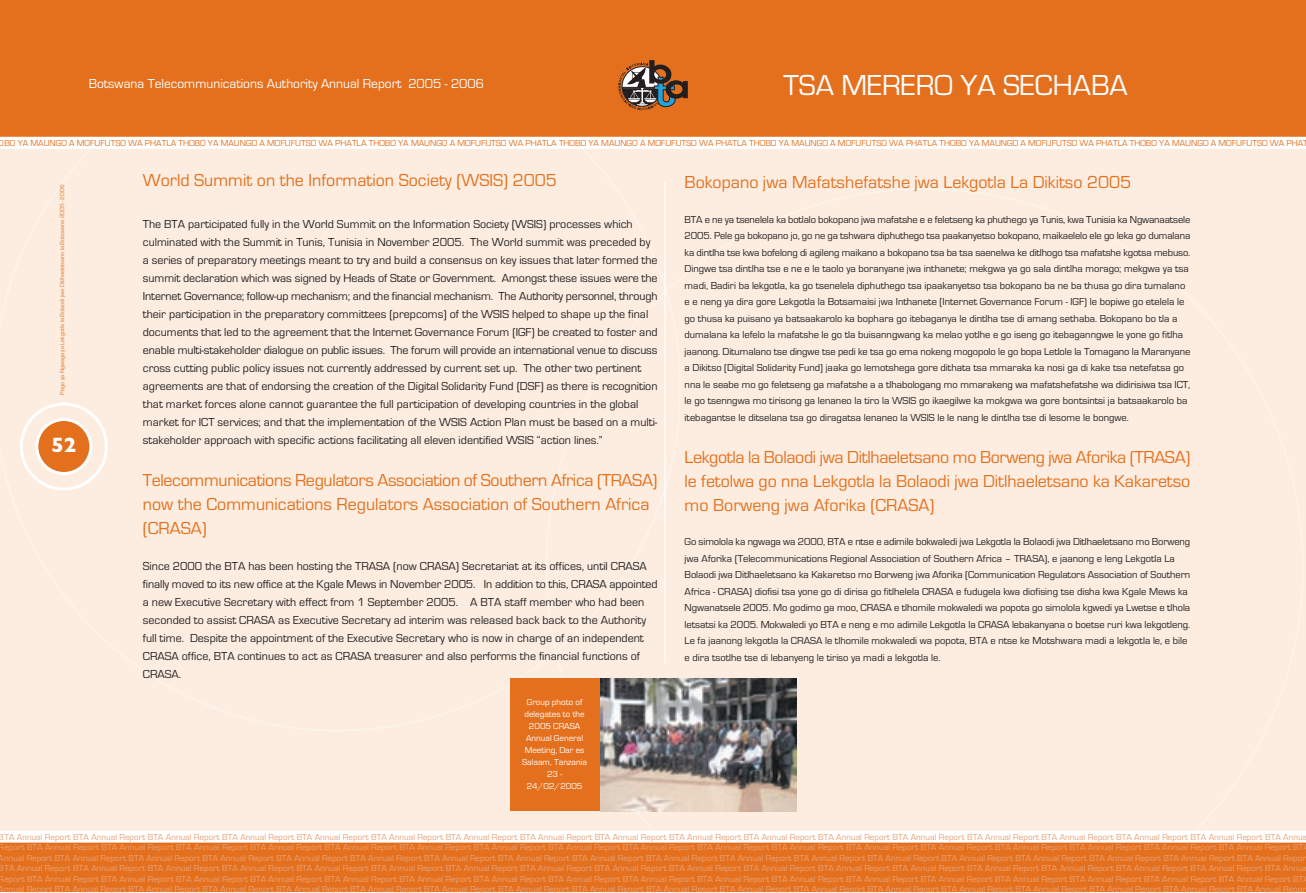
<style>
.page{position:relative;width:1306px;height:893px;background:#fff}
.page>*{position:absolute;margin:0;border:0;box-sizing:border-box;transform-origin:0 0}
.t1{font:30px "Eurostile";color:#fff}
.t2{font:700 21px "Gill Sans";color:#fff}
.t3{font:18px/24px "Eurostile";color:#e4701e}
.t4{font:13.5px "Eurostile";color:#fff}
.t5{font:12px/18px "Eurostile";color:#231f20}
.t6{font:10.5px/16.5px "Eurostile";color:#231f20}
.t7{font:9px/10.5px "Eurostile";color:#e8a278}
.t8{font:9px "Eurostile";color:#e4701e}
.t9{font:9px/12px "Eurostile";color:#fff;text-align:center}
.t10{font:6px "Eurostile";color:#e4701e}
</style>
<div class="page">
<div style="left:0;top:149px;width:1304px;height:744px;background:#fcede0"></div>
<div style="left:0;top:0;width:1305px;height:137px;background:#e4701e"></div>
<svg style="left:618px;top:60px;width:69px;height:50px"></svg>
<div style="left:0;top:831px;width:1305px;height:60px;background:#e4701e"></div>
<div style="left:0;top:831px;width:1305px;height:12px;background:#fff"></div>
<hr style="left:664px;top:181px;width:2px;height:482px;background:#fff">
<div style="left:509px;top:678px;width:287px;height:133px;background:#e4701e"></div>
<img style="left:601px;top:678px;width:195px;height:133px">
<div style="left:20px;top:402px;width:88px;height:88px;border:3px solid #fff;border-radius:50%"></div>
<div style="left:35px;top:418px;width:57px;height:57px;background:#e4701e;border:3px solid #fff;border-radius:50%"></div>
<p class="t4" style="left:89px;top:79px;width:397px">Botswana Telecommunications Authority Annual Report 2005 - 2006</p>
<h1 class="t1" style="left:783px;top:75px;width:346px">TSA MERERO YA SECHABA</h1>
<p class="t8" style="left:-1px;top:140px;width:1310px">OBO YA MAUNGO A MOFUFUTSO WA PHATLA THOBO YA MAUNGO A MOFUFUTSO WA PHATLA THOBO YA MAUNGO A MOFUFUTSO WA PHATLA THOBO YA MAUNGO A MOFUFUTSO WA PHATLA THOBO YA MAUNGO A MOFUFUTSO WA PHATLA THOBO YA MAUNGO A MOFUFUTSO WA PHATLA THOBO YA MAUNGO A MOFUFUTSO WA PHAT</p>
<p class="t10" style="left:60px;top:394px;width:211px;rotate:-90deg">Pego ya Ngwaga ya Lekgotla la Bolaodi jwa Ditlhaeletsano la Botswana 2005 - 2006</p>
<h2 class="t2" style="left:51px;top:438px;width:26px">52</h2>
<h3 class="t3" style="left:143px;top:170px;width:415px">World Summit on the Information Society (WSIS) 2005</h3>
<p class="t5" style="left:143px;top:217px;width:516px">The BTA participated fully in the World Summit on the Information Society (WSIS) processes which culminated with the Summit in Tunis, Tunisia in November 2005. The World summit was preceded by a series of preparatory meetings meant to try and build a consensus on key issues that later formed the summit declaration which was signed by Heads of State or Government. Amongst these issues were the Internet Governance; follow-up mechanism; and the financial mechanism. The Authority personnel, through their participation in the preparatory committees (prepcoms) of the WSIS helped to shape up the final documents that led to the agreement that the Internet Governance Forum (IGF) be created to foster and enable multi-stakeholder dialogue on public issues. The forum will provide an international venue to discuss cross cutting public policy issues not currently addressed by current set up. The other two pertinent agreements are that of endorsing the creation of the Digital Solidarity Fund (DSF) as there is recognition that market forces alone cannot guarantee the full participation of developing countries in the global market for ICT services; and that the implementation of the WSIS Action Plan must be based on a multi&shy;stakeholder approach with specific actions facilitating all eleven identified WSIS “action lines.”</p>
<h3 class="t3" style="left:143px;top:470px;width:516px">Telecommunications Regulators Association of Southern Africa (TRASA) now the Communications Regulators Association of Southern Africa (CRASA)</h3>
<p class="t5" style="left:143px;top:559px;width:516px">Since 2000 the BTA has been hosting the TRASA (now CRASA) Secretariat at its offices, until CRASA finally moved to its new office at the Kgale Mews in November 2005. In addition to this, CRASA appointed a new Executive Secretary with effect from 1 September 2005. A BTA staff member who had been seconded to assist CRASA as Executive Secretary ad interim was released back back to the Authority full time. Despite the appointment of the Executive Secretary who is now in charge of an independent CRASA office, BTA continues to act as CRASA treasurer and also performs the financial functions of CRASA.</p>
<p class="t9" style="left:522px;top:697px;width:66px">Group photo of delegates to the<br>2005 CRASA<br>Annual General<br>Meeting, Dar es<br>Salaam, Tanzania<br>23 -<br>24/02/2005</p>
<h3 class="t3" style="left:684px;top:172px;width:448px">Bokopano jwa Mafatshefatshe jwa Lekgotla La Dikitso 2005</h3>
<p class="t6" style="left:684px;top:212px;width:507px">BTA e ne ya tsenelela ka botlalo bokopano jwa mafatshe e e feletseng ka phuthego ya Tunis, kwa Tunisia ka Ngwanaatsele 2005. Pele ga bokopano jo, go ne ga tshwara diphuthego tsa paakanyetso bokopano, maikaelelo ele go leka go dumalana ka dintlha tse kwa bofelong di agileng maikano a bokopano tsa ba tsa saenelwa ke ditlhogo tsa mafatshe kgotsa mebuso.<br>Dingwe tsa dintlha tse e ne e le taolo ya boranyane jwa inthanete; mekgwa ya go sala dintlha morago; mekgwa ya tsa madi, Badiri ba lekgotla, ka go tsenelela diphuthego tsa ipaakanyetso tsa bokopano ba ne ba thusa go dira tumalano e e neng ya dira gore Lekgotla la Botsamaisi jwa Inthanete (Internet Governance Forum - IGF) le bopiwe go etelela le go thusa ka puisano ya batsaakarolo ka bophara go itebaganya le dintlha tse di amang sethaba. Bokopano bo tla a dumalana ka lefelo la mafatshe le go tla buisanngwang ka melao yotlhe e go iseng go itebaganngwe le yone go fitlha jaanong. Ditumalano tse dingwe tse pedi ke tsa go ema nokeng mogopolo le go bopa Letlole la Tomagano la Maranyane a Dikitso (Digital Solidarity Fund) jaaka go lemotshega gore dithata tsa mmaraka ka nosi ga di kake tsa netefatsa go nna le seabe mo go feletseng ga mafatshe a a tlhabologang mo mmarakeng wa mafatshefatshe wa didirisiwa tsa ICT, le go tsenngwa mo tirisong ga lenaneo la tiro la WSIS go ikaegilwe ka mokgwa wa gore bontsintsi ja batsaakarolo ba itebagantse le ditselana tsa go diragatsa lenaneo la WSIS le le nang le dintlha tse di lesome le bongwe.</p>
<h3 class="t3" style="left:684px;top:447px;width:507px;text-align:justify">Lekgotla la Bolaodi jwa Ditlhaeletsano mo Borweng jwa Aforika (TRASA) le fetolwa go nna Lekgotla la Bolaodi jwa Ditlhaeletsano ka Kakaretso mo Borweng jwa Aforika (CRASA)</h3>
<p class="t6" style="left:684px;top:534px;width:507px">Go simolola ka ngwaga wa 2000, BTA e ntse e adimile bokwaledi jwa Lekgotla la Bolaodi jwa Ditlhaeletsano mo Borweng jwa Aforika (Telecommunications Regional Association of Southern Africa – TRASA), e jaanong e leng Lekgotla La Bolaodi jwa Ditlhaeletsano ka Kakaretso mo Borweng jwa Aforika (Communication Regulators Association of Southern Africa - CRASA) diofisi tsa yone go di dirisa go fitlhelela CRASA e fudugela kwa diofising tse disha kwa Kgale Mews ka Ngwanatsele 2005. Mo godimo ga moo, CRASA e tlhomile mokwaledi wa popota go simolola kgwedi ya Lwetse e tlhola letsatsi ka 2005. Mokwaledi yo BTA e neng e mo adimile Lekgotla la CRASA lebakanyana o boetse ruri kwa lekgotleng.<br>Le fa jaanong lekgotla la CRASA le tlhomile mokwaledi wa popota, BTA e ntse ke Motshwara madi a lekgotla le, e bile e dira tsotlhe tse di lebanyeng le tiriso ya madi a lekgotla le.</p>
<p class="t7" style="left:-1px;top:832px;width:1309px">BTA Annual Report BTA Annual Report BTA Annual Report BTA Annual Report BTA Annual Report BTA Annual Report BTA Annual Report BTA Annual Report BTA Annual Report BTA Annual Report BTA Annual Report BTA Annual Report BTA Annual Report BTA Annual Report BTA Annual Report BTA Annual Report BTA Annual Report BTA Annua Report BTA Annual Report BTA Annual Report BTA Annual Report BTA Annual Report BTA Annual Report BTA Annual Report BTA Annual Report BTA Annual Report BTA Annual Report BTA Annual Report BTA Annual Report BTA Annual Report BTA Annual Report BTA Annual Report BTA Annual Report BTA Annual Report BTA Annual Report BT Annual Report BTA Annual Report BTA Annual Report BTA Annual Report BTA Annual Report BTA Annual Report BTA Annual Report BTA Annual Report BTA Annual Report BTA Annual Report BTA Annual Report BTA Annual Report BTA Annual Report BTA Annual Report BTA Annual Report BTA Annual Report BTA Annual Report BTA Annual Repor BTA Annual Report BTA Annual Report BTA Annual Report BTA Annual Report BTA Annual Report BTA Annual Report BTA Annual Report BTA Annual Report BTA Annual Report BTA Annual Report BTA Annual Report BTA Annual Report BTA Annual Report BTA Annual Report BTA Annual Report BTA Annual Report BTA Annual Report BTA Annua Report BTA Annual Report BTA Annual Report BTA Annual Report BTA Annual Report BTA Annual Report BTA Annual Report BTA Annual Report BTA Annual Report BTA Annual Report BTA Annual Report BTA Annual Report BTA Annual Report BTA Annual Report BTA Annual Report BTA Annual Report BTA Annual Report BTA Annual Report BT Annual Report BTA Annual Report BTA Annual Report BTA Annual Report BTA Annual Report BTA Annual Report BTA Annual Report BTA Annual Report BTA Annual Report BTA Annual Report BTA Annual Report BTA Annual Report BTA Annual Report BTA Annual Report BTA Annual Report BTA Annual Report BTA Annual Report BTA Annual Repor</p>
</div>
